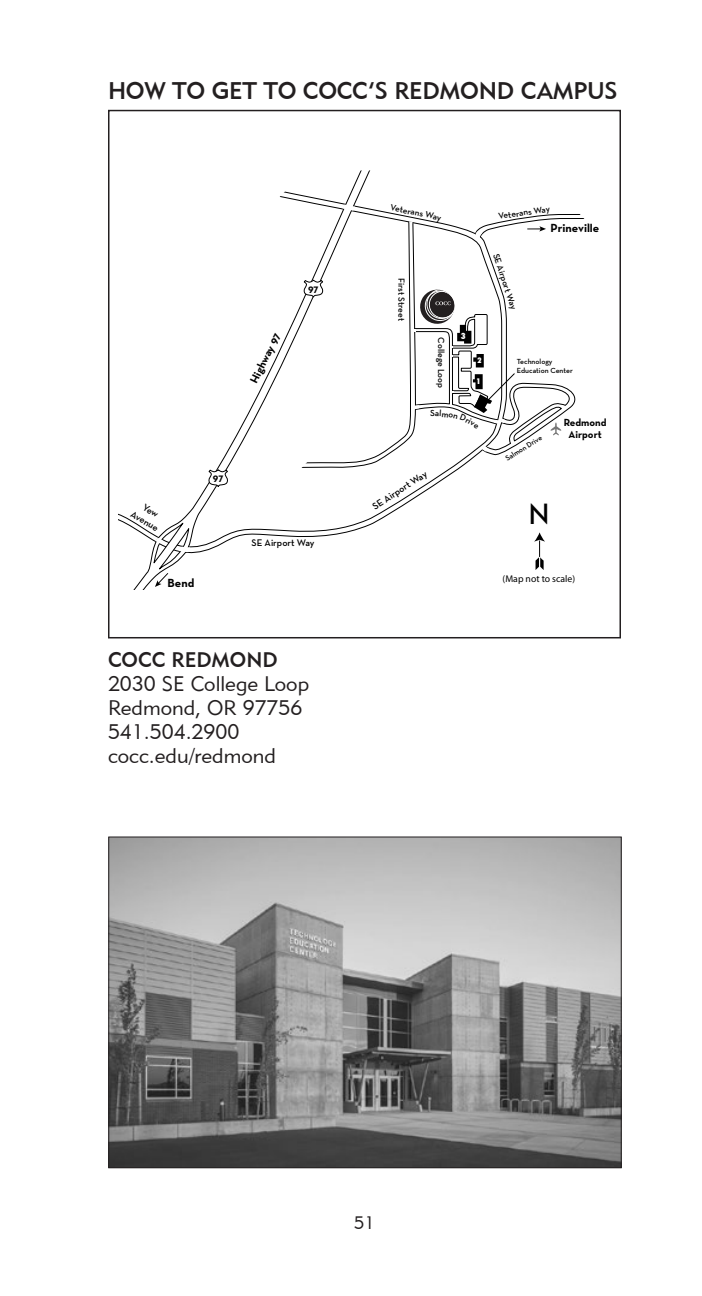
<style>
.page{position:relative;width:702px;height:1296px;background:#fff}
.page>*{position:absolute;margin:0;border:0;box-sizing:border-box;transform-origin:0 0}
.t1{font:600 30px "Neutraface Text";color:#000}
.t2{font:24px "Geometric 415 BT Medium A";letter-spacing:-.01em;color:#231f20}
.body_text{font:21px "Geometric 415 BT Lite A";color:#231f20}
.body_text-2{font:21px "Geometric 415 BT Medium A";color:#231f20}
.t3{font:18px "Geometric 415 BT Lite A";color:#231f20}
.t4{font:700 12px "Neutraface Text";color:#000}
.t5{font:700 11.1px "Neutraface Text";color:#000}
.t6{font:700 10.5px/12.6px "Neutraface Text";color:#000;text-align:center}
.t7{font:600 9.6px/11.7px "Neutraface Text";color:#000;text-align:center}
.t8{font:9.6px "Myriad Pro";color:#000}
.t9{font:600 9px "Neutraface Text";letter-spacing:-.005em;color:#000}
.t10{font:800 condensed 8.1px "Futura";color:#fff}
.t11{font:600 7.5px/9px "Neutraface Text";color:#000}
.t12{font:800 condensed 7.5px "Futura";color:#fff}
</style>
<div class="page">
<svg style="left:124px;top:170px;width:249px;height:420px"></svg>
<svg style="left:178px;top:547px;width:12px;height:5px"></svg>
<svg style="left:207px;top:468px;width:23px;height:19px"></svg>
<svg style="left:155px;top:573px;width:13px;height:14px"></svg>
<svg style="left:155px;top:538px;width:8px;height:6px"></svg>
<svg style="left:534px;top:532px;width:11px;height:38px"></svg>
<div style="left:108px;top:110px;width:513px;height:528px;border:2px solid #231f20"></div>
<img style="left:110px;top:839px;width:510px;height:327px">
<svg style="left:254px;top:185px;width:331px;height:288px"></svg>
<p class="t2" style="left:108px;top:76px;width:511px">HOW TO GET TO COCC’S REDMOND CAMPUS</p>
<p class="t5" style="left:247px;top:379px;width:56px;rotate:-64deg">Highway 97</p>
<p class="t6" style="left:308px;top:282px;width:12px">97</p>
<p class="t7" style="left:141px;top:498px;width:32px;rotate:31deg">Yew<br>Avenue</p>
<p class="t4" style="left:168px;top:575px;width:28px">Bend</p>
<p class="t6" style="left:213px;top:471px;width:12px">97</p>
<p class="t7" style="left:252px;top:537px;width:65px">SE Airport Way</p>
<p class="body_text-2" style="left:108px;top:647px;width:171px">COCC REDMOND</p>
<p class="body_text" style="left:108px;top:671px;width:203px">2030 SE College Loop</p>
<p class="body_text" style="left:108px;top:695px;width:196px">Redmond, OR 97756</p>
<p class="body_text" style="left:108px;top:719px;width:133px">541.504.2900</p>
<p class="body_text" style="left:108px;top:743px;width:169px">cocc.edu/redmond</p>
<p class="t9" style="left:392px;top:202px;width:53px;rotate:11deg">Veterans Way</p>
<p class="t9" style="left:498px;top:210px;width:53px;rotate:-8deg">Veterans Way</p>
<p class="t4" style="left:551px;top:221px;width:50px">Prineville</p>
<p class="t9" style="left:407px;top:278px;width:45px;rotate:90deg">First Street</p>
<p class="t9" style="left:447px;top:337px;width:52px;rotate:90deg">College Loop</p>
<p class="t7" style="left:370px;top:502px;width:65px;rotate:-33deg">SE Airport Way</p>
<p class="t10" style="left:461px;top:330px;width:6px">3</p>
<p class="t9" style="left:502px;top:252px;width:60px;rotate:72deg">SE Airport Way</p>
<p class="t12" style="left:477px;top:356px;width:6px">2</p>
<p class="t11" style="left:517px;top:356px;width:58px">Technology<br>Education Center</p>
<p class="t12" style="left:476px;top:376px;width:6px">1</p>
<p class="t11" style="left:504px;top:455px;width:43px;rotate:-32deg">Salmon Drive</p>
<p class="t6" style="left:564px;top:416px;width:44px">Redmond<br>Airport</p>
<p class="t1" style="left:528px;top:495px;width:23px">N</p>
<p class="t8" style="left:503px;top:573px;width:74px">(Map not to scale)</p>
<p class="t3" style="left:354px;top:1211px;width:22px">51</p>
</div>
